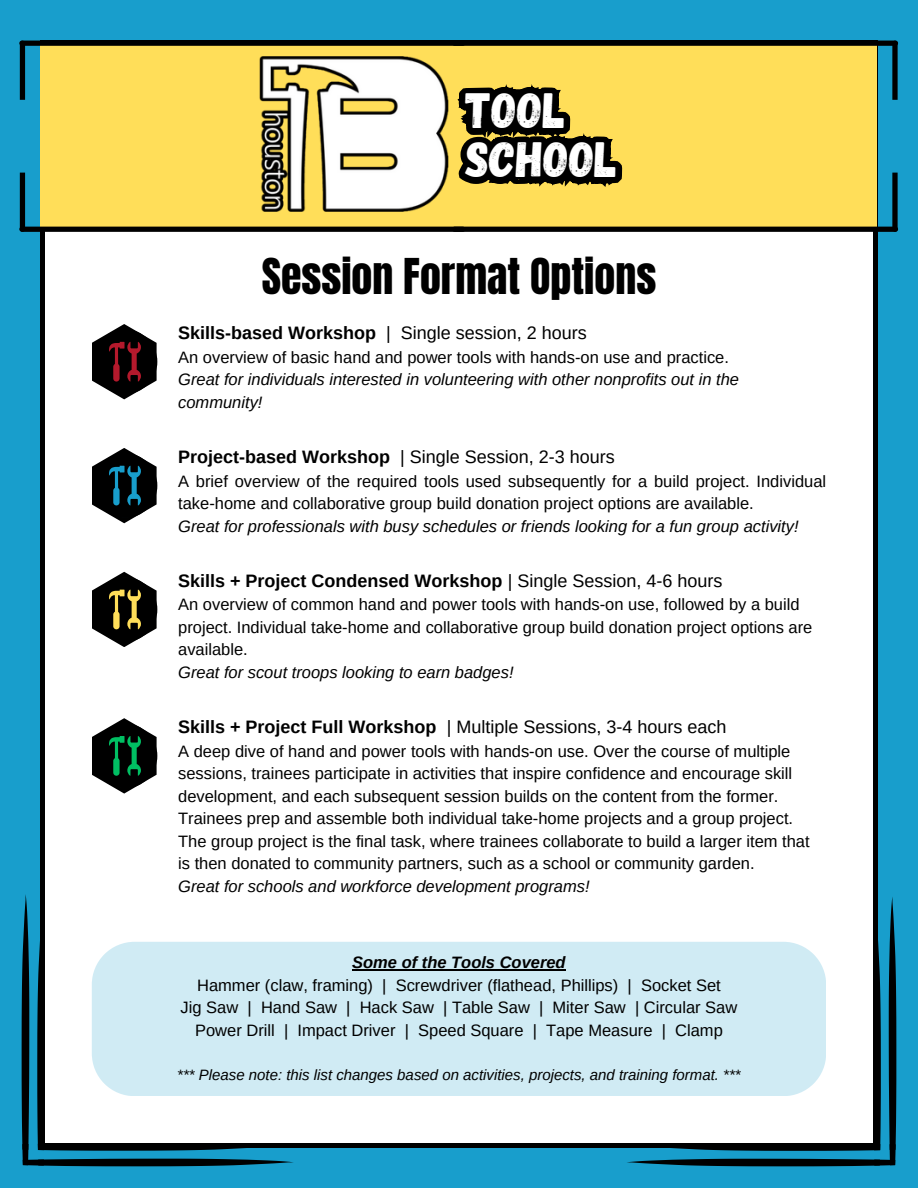
<style>
.page{position:relative;width:918px;height:1188px;background:#189ecc}
.page>*{position:absolute;margin:0;border:0;box-sizing:border-box;transform-origin:0 0}
.t1{font:49.5px/49.1px "Gagalin";color:#fff}
.t2{font:42px "Anton";color:#000}
.t3{font:18px "Arimo";color:#000}
.t4{font:700 18px "Arimo";color:#000}
.t5{font:16.5px/22.5px "Arimo";color:#000}
.t6{font:italic 16.5px/22.5px "Arimo";color:#000}
.t7{font:italic 700 16.5px "Arimo";color:#000}
.t8{font:italic 15px "Arimo";color:#000}
.s1{font-weight:700}
.s2{font-style:italic}
.s3{font-weight:400}
</style>
<div class="page">
<div style="left:41px;top:40px;width:837px;height:1108px;background:#fff"></div>
<svg style="left:22px;top:894px;width:272px;height:272px;background:#bccdd3"></svg>
<svg style="left:626px;top:896px;width:270px;height:270px;background:#b5c6cd"></svg>
<div style="left:40px;top:44px;width:837px;height:184px;background:#ffde59"></div>
<svg style="left:19px;top:41px;width:879px;height:59px"></svg>
<svg style="left:19px;top:173px;width:879px;height:59px"></svg>
<img style="left:260px;top:57px;width:53px;height:154px">
<div style="left:441px;top:457px;width:236px;height:485px;background:#fff"></div>
<svg style="left:313px;top:40px;width:416px;height:417px"></svg>
<div style="left:92px;top:942px;width:734px;height:154px;background:#d0ebf4"></div>
<hr style="left:352px;top:969px;width:214px;height:2px;background:#000">
<svg style="left:92px;top:324px;width:65px;height:75px;background:#514143"></svg>
<svg style="left:92px;top:448px;width:65px;height:75px;background:#414f53"></svg>
<svg style="left:92px;top:572px;width:65px;height:75px;background:#595548"></svg>
<svg style="left:92px;top:718px;width:65px;height:76px;background:#41544b"></svg>
<p class="t1" style="left:466px;top:84px;width:153px">TOOL<br>SCHOOL</p>
<p class="t2" style="left:262px;top:246px;width:396px">Session Format Options</p>
<p class="t3" style="left:178px;top:323px;width:410px"><span class="s1">Skills-based Workshop</span> | Single session, 2 hours</p>
<h1 class="t5" style="left:178px;top:346px;width:552px">An overview of basic hand and power tools with hands-on use and practice.</h1>
<h2 class="t6" style="left:178px;top:368px;width:562px">Great for individuals interested in volunteering with other nonprofits out in the community!</h2>
<p class="t3" style="left:178px;top:447px;width:438px"><span class="s1">Project-based Workshop</span> | Single Session, 2-3 hours</p>
<p class="t5" style="left:178px;top:470px;width:649px">A brief overview of the required tools used subsequently for a build project. Individual take-home and collaborative group build donation project options are available.<br><span class="s2">Great for professionals with busy schedules or friends looking for a fun group activity!</span></p>
<p class="t4" style="left:178px;top:571px;width:546px">Skills + Project Condensed Workshop <span class="s3">| Single Session, 4-6 hours</span></p>
<p class="t5" style="left:178px;top:594px;width:636px">An overview of common hand and power tools with hands-on use, followed by a build project. Individual take-home and collaborative group build donation project options are available.</p>
<p class="t6" style="left:178px;top:661px;width:337px">Great for scout troops looking to earn badges!</p>
<p class="t4" style="left:178px;top:717px;width:260px">Skills + Project Full Workshop</p>
<p class="t3" style="left:447px;top:717px;width:281px">| Multiple Sessions, 3-4 hours each</p>
<p class="t5" style="left:178px;top:740px;width:616px">A deep dive of hand and power tools with hands-on use. Over the course of multiple sessions, trainees participate in activities that inspire confidence and encourage skill</p>
<p class="t5" style="left:178px;top:785px;width:633px">development, and each subsequent session builds on the content from the former.<br>Trainees prep and assemble both individual take-home projects and a group project.<br>The group project is the final task, where trainees collaborate to build a larger item that is then donated to community partners, such as a school or community garden.<br><span class="s2">Great for schools and workforce development programs!</span></p>
<p class="t7" style="left:352px;top:953px;width:215px">Some of the Tools Covered</p>
<p class="t5" style="left:197px;top:974px;width:525px">Hammer (claw, framing) | Screwdriver (flathead, Phillips) | Socket Set</p>
<p class="t5" style="left:181px;top:996px;width:558px">Jig Saw | Hand Saw | Hack Saw | Table Saw | Miter Saw | Circular Saw</p>
<p class="t5" style="left:195px;top:1019px;width:529px">Power Drill | Impact Driver | Speed Square | Tape Measure | Clamp</p>
<p class="t8" style="left:177px;top:1066px;width:565px">*** Please note: this list changes based on activities, projects, and training format. ***</p>
</div>
